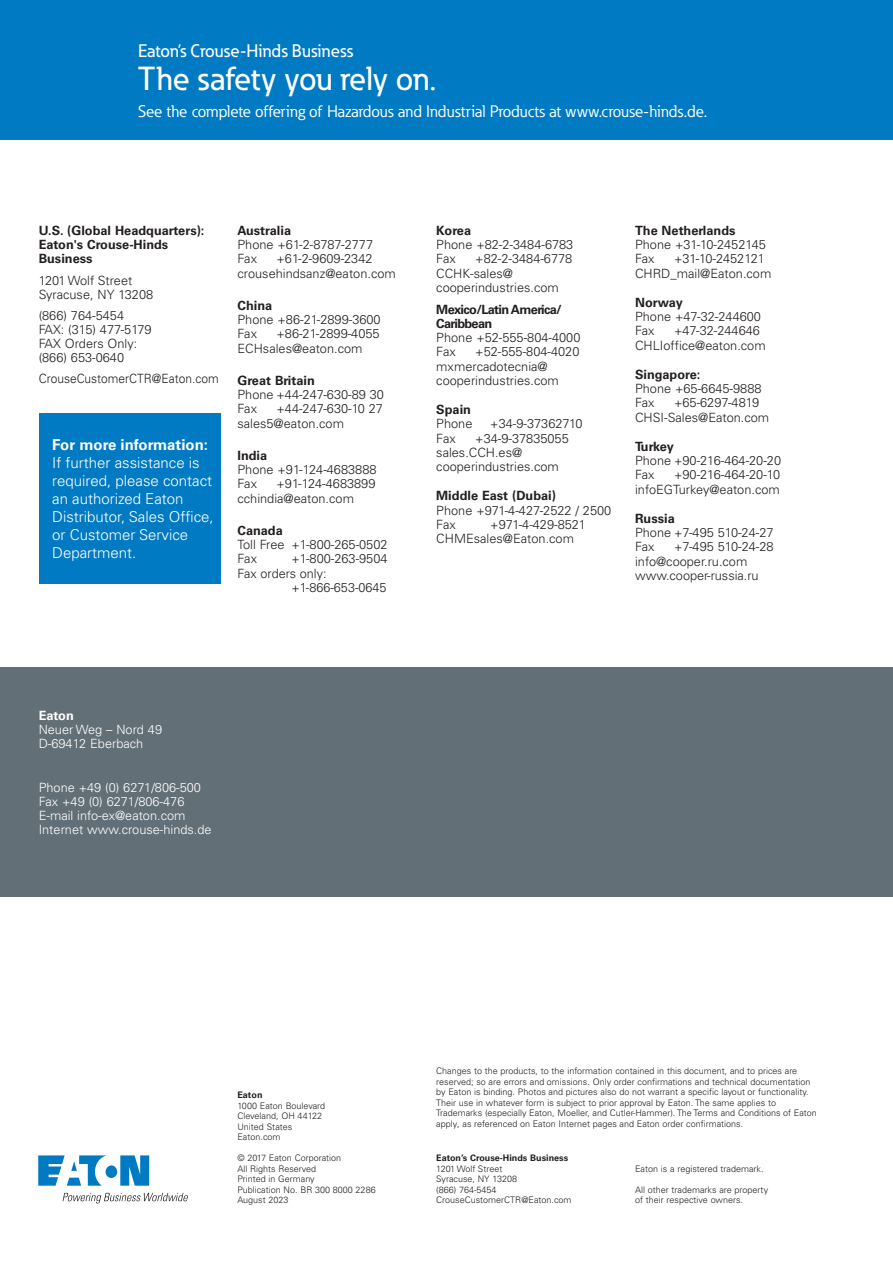
<style>
.page{position:relative;width:893px;height:1263px;background:#fff}
.page>*{position:absolute;margin:0;border:0;box-sizing:border-box;transform-origin:0 0}
._00_Parts_Model_List{font:500 33px "Eaton";letter-spacing:-.02em;color:#fff}
._00_Parts_Model_List-2{font:500 18px "Eaton";letter-spacing:.005em;color:#fff}
._00_Parts_Model_List-3{font:16.5px "Eaton";color:#fff}
.t1{font:300 15px/18px "Univers LT Pro 45";color:#fff}
.t2{font:700 15px "Univers LT Pro 65";color:#fff}
.BodyCopy{font:300 12.75px/14.2px "Univers LT Pro 45";color:#231f20}
.BodyCopyHead{font:300 12.75px/14.2px "Univers LT Pro 45";color:#231f20}
.BodyCopy-2{font:300 12.75px/14.2px "Univers LT Pro 45";color:#fff}
.BodyCopy-3{font:700 12.75px/14.2px "Univers LT Pro 65";letter-spacing:-.05em;color:#231f20}
.BodyCopyHead-2{font:700 12.75px/14.2px "Univers LT Pro 65";color:#231f20}
.BodyCopy-4{font:300 12.75px "Univers LT Pro 45";color:#231f20;scale:.94 1}
._10_Backpage_Body{font:300 9px/10.5px "Univers LT Pro 45";color:#231f20}
.BackpageCopyright{font:300 9px "Univers LT Pro 45";color:#231f20}
._09_Backpage_Body{font:300 9px/10.5px "Univers LT Std";color:#231f20}
._09_Backpage_Body-2{font:700 9px "Univers LT Std";color:#231f20}
._09_Backpage_Body-3{font:700 9px "Univers LT Pro 65";color:#231f20}
.s1{font-family:"Univers LT Pro 65";font-weight:700}
.s2{font-family:"Univers LT Pro 45";font-weight:300}
</style>
<div class="page">
<div style="left:0;top:0;width:893px;height:139px;background:#007ac2"></div>
<div style="left:39px;top:413px;width:181px;height:171px;background:#007ac2"></div>
<div style="left:0;top:668px;width:893px;height:229px;background:#626f77"></div>
<svg style="left:38px;top:1155px;width:111px;height:31px"></svg>
<svg style="left:63px;top:1193px;width:125px;height:10px"></svg>
<p class="_00_Parts_Model_List-2" style="left:138px;top:39px;width:217px">Eaton’s Crouse-Hinds Business</p>
<p class="_00_Parts_Model_List" style="left:138px;top:58px;width:300px">The safety you rely on.</p>
<p class="_00_Parts_Model_List-3" style="left:138px;top:100px;width:571px">See the complete offering of Hazardous and Industrial Products at www.crouse-hinds.de.</p>
<p class="BodyCopyHead-2" style="left:39px;top:223px;width:167px">U.S. (Global Headquarters):<br>Eaton's Crouse-Hinds<br>Business</p>
<p class="BodyCopy" style="left:39px;top:273px;width:116px">1201 Wolf Street<br>Syracuse, NY 13208</p>
<p class="BodyCopy" style="left:39px;top:308px;width:115px">(866) 764-5454<br>FAX: (315) 477-5179<br>FAX Orders Only: (866) 653-0640</p>
<p class="BodyCopy-4" style="left:39px;top:370px;width:193px">CrouseCustomerCTR@Eaton.com</p>
<p class="t2" style="left:52px;top:436px;width:157px">For more information:</p>
<p class="t1" style="left:52px;top:454px;width:163px">If further assistance is required, please contact an authorized Eaton<br>Distributor, Sales Office, or Customer Service<br>Department.</p>
<p class="BodyCopyHead" style="left:237px;top:223px;width:137px"><span class="s1">Australia<br></span>Phone +61-2-8787-2777<br>Fax</p>
<p class="BodyCopyHead" style="left:237px;top:252px;width:160px;text-indent:39px">+61-2-9609-2342 crousehindsanz@eaton.com</p>
<p class="BodyCopyHead" style="left:237px;top:298px;width:145px"><span class="s1">China<br></span>Phone +86-21-2899-3600<br>Fax</p>
<p class="BodyCopyHead" style="left:237px;top:327px;width:144px;text-indent:39px">+86-21-2899-4055<br>ECHsales@eaton.com</p>
<p class="BodyCopyHead" style="left:237px;top:373px;width:148px"><span class="s1">Great Britain<br></span>Phone +44-247-630-89 30<br>Fax</p>
<p class="BodyCopyHead" style="left:237px;top:402px;width:147px;text-indent:39px">+44-247-630-10 27 sales5@eaton.com</p>
<p class="BodyCopyHead" style="left:237px;top:448px;width:141px"><span class="s1">India<br></span>Phone +91-124-4683888<br>Fax</p>
<p class="BodyCopyHead" style="left:237px;top:477px;width:139px;text-indent:39px">+91-124-4683899 cchindia@eaton.com</p>
<p class="BodyCopyHead" style="left:237px;top:523px;width:152px"><span class="s1">Canada<br></span>Toll Free +1-800-265-0502<br>Fax</p>
<p class="BodyCopyHead" style="left:291px;top:552px;width:98px">+1-800-263-9504</p>
<p class="BodyCopyHead" style="left:237px;top:566px;width:91px">Fax orders only:</p>
<p class="BodyCopyHead" style="left:291px;top:580px;width:97px">+1-866-653-0645</p>
<p class="BodyCopyHead" style="left:436px;top:223px;width:139px"><span class="s1">Korea<br></span>Phone +82-2-3484-6783<br>Fax</p>
<p class="BodyCopyHead" style="left:436px;top:252px;width:138px;text-indent:39px">+82-2-3484-6778<br>CCHK-sales@ cooperindustries.com</p>
<p class="BodyCopy-3" style="left:436px;top:302px;width:146px">Mexico/Latin America/<br>Caribbean<br><span class="s2">Phone +52-555-804-4000<br>Fax</span></p>
<p class="BodyCopy" style="left:436px;top:345px;width:145px;text-indent:39px">+52-555-804-4020 mxmercadotecnia@ cooperindustries.com</p>
<p class="BodyCopy-3" style="left:436px;top:402px;width:38px">Spain<br><span class="s2">Phone</span></p>
<p class="BodyCopy" style="left:490px;top:417px;width:94px">+34-9-37362710</p>
<p class="BodyCopy" style="left:436px;top:431px;width:21px">Fax</p>
<p class="BodyCopy" style="left:436px;top:431px;width:134px;text-indent:39px">+34-9-37835055 sales.CCH.es@ cooperindustries.com</p>
<p class="BodyCopy" style="left:436px;top:489px;width:177px"><span class="s1">Middle East (Dubai)<br></span>Phone +971-4-427-2522 / 2500<br>Fax</p>
<p class="BodyCopy" style="left:436px;top:517px;width:151px;text-indent:54px">+971-4-429-8521<br>CHMEsales@Eaton.com</p>
<p class="BodyCopy" style="left:635px;top:223px;width:132px"><span class="s1">The Netherlands<br></span>Phone +31-10-2452145<br>Fax</p>
<p class="BodyCopy" style="left:635px;top:252px;width:138px;text-indent:39px">+31-10-2452121<br>CHRD_mail@Eaton.com</p>
<p class="BodyCopy" style="left:635px;top:295px;width:127px"><span class="s1">Norway<br></span>Phone +47-32-244600<br>Fax</p>
<p class="BodyCopy" style="left:635px;top:324px;width:132px;text-indent:39px">+47-32-244646<br>CHLIoffice@eaton.com</p>
<p class="BodyCopy" style="left:635px;top:367px;width:128px"><span class="s1">Singapore:<br></span>Phone +65-6645-9888<br>Fax</p>
<p class="BodyCopy" style="left:635px;top:396px;width:136px;text-indent:39px">+65-6297-4819<br>CHSI-Sales@Eaton.com</p>
<p class="BodyCopy" style="left:635px;top:439px;width:148px"><span class="s1">Turkey<br></span>Phone +90-216-464-20-20<br>Fax</p>
<p class="BodyCopy" style="left:635px;top:468px;width:147px;text-align:right">+90-216-464-20-10 infoEGTurkey@eaton.com</p>
<p class="BodyCopy" style="left:635px;top:511px;width:140px"><span class="s1">Russia<br></span>Phone +7-495 510-24-27<br>Fax</p>
<p class="BodyCopy" style="left:635px;top:540px;width:140px;text-indent:39px">+7-495 510-24-28 info@cooper.ru.com www.cooper-russia.ru</p>
<p class="BodyCopy-2" style="left:39px;top:708px;width:125px"><span class="s1">Eaton<br></span>Neuer Weg – Nord 49<br>D-69412 Eberbach</p>
<p class="BodyCopy-2" style="left:39px;top:780px;width:174px">Phone +49 (0) 6271/806-500<br>Fax +49 (0) 6271/806-476<br>E-mail info-ex@eaton.com<br>Internet www.crouse-hinds.de</p>
<p class="_09_Backpage_Body-3" style="left:237px;top:1090px;width:27px">Eaton</p>
<p class="_09_Backpage_Body" style="left:237px;top:1100px;width:89px">1000 Eaton Boulevard</p>
<p class="_09_Backpage_Body" style="left:237px;top:1111px;width:86px">Cleveland, OH 44122</p>
<p class="_09_Backpage_Body" style="left:237px;top:1121px;width:56px">United States</p>
<p class="_09_Backpage_Body" style="left:237px;top:1132px;width:45px">Eaton.com</p>
<p class="BackpageCopyright" style="left:237px;top:1153px;width:105px">© 2017 Eaton Corporation</p>
<p class="BackpageCopyright" style="left:237px;top:1163px;width:80px">All Rights Reserved</p>
<p class="BackpageCopyright" style="left:237px;top:1174px;width:79px">Printed in Germany</p>
<p class="BackpageCopyright" style="left:237px;top:1184px;width:140px">Publication No. BR 300 8000 2286</p>
<p class="BackpageCopyright" style="left:237px;top:1195px;width:53px">August 2023</p>
<p class="_10_Backpage_Body" style="left:436px;top:1066px;width:382px">Changes to the products, to the information contained in this document, and to prices are reserved; so are errors and omissions. Only order confirmations and technical documentation by Eaton is binding. Photos and pictures also do not warrant a specific layout or functionality.<br>Their use in whatever form is subject to prior approval by Eaton. The same applies to Trademarks (especially Eaton, Moeller, and Cutler-Hammer). The Terms and Conditions of Eaton apply, as referenced on Eaton Internet pages and Eaton order confirmations.</p>
<p class="_09_Backpage_Body-2" style="left:436px;top:1153px;width:133px">Eaton’s Crouse-Hinds Business</p>
<p class="BackpageCopyright" style="left:436px;top:1163px;width:68px">1201 Wolf Street</p>
<p class="BackpageCopyright" style="left:436px;top:1174px;width:82px">Syracuse, NY 13208</p>
<p class="BackpageCopyright" style="left:436px;top:1184px;width:62px">(866) 764-5454</p>
<p class="BackpageCopyright" style="left:436px;top:1195px;width:137px">CrouseCustomerCTR@Eaton.com</p>
<p class="_09_Backpage_Body" style="left:635px;top:1163px;width:130px">Eaton is a registered trademark.</p>
<p class="_09_Backpage_Body" style="left:635px;top:1184px;width:135px">All other trademarks are property of their respective owners.</p>
</div>
